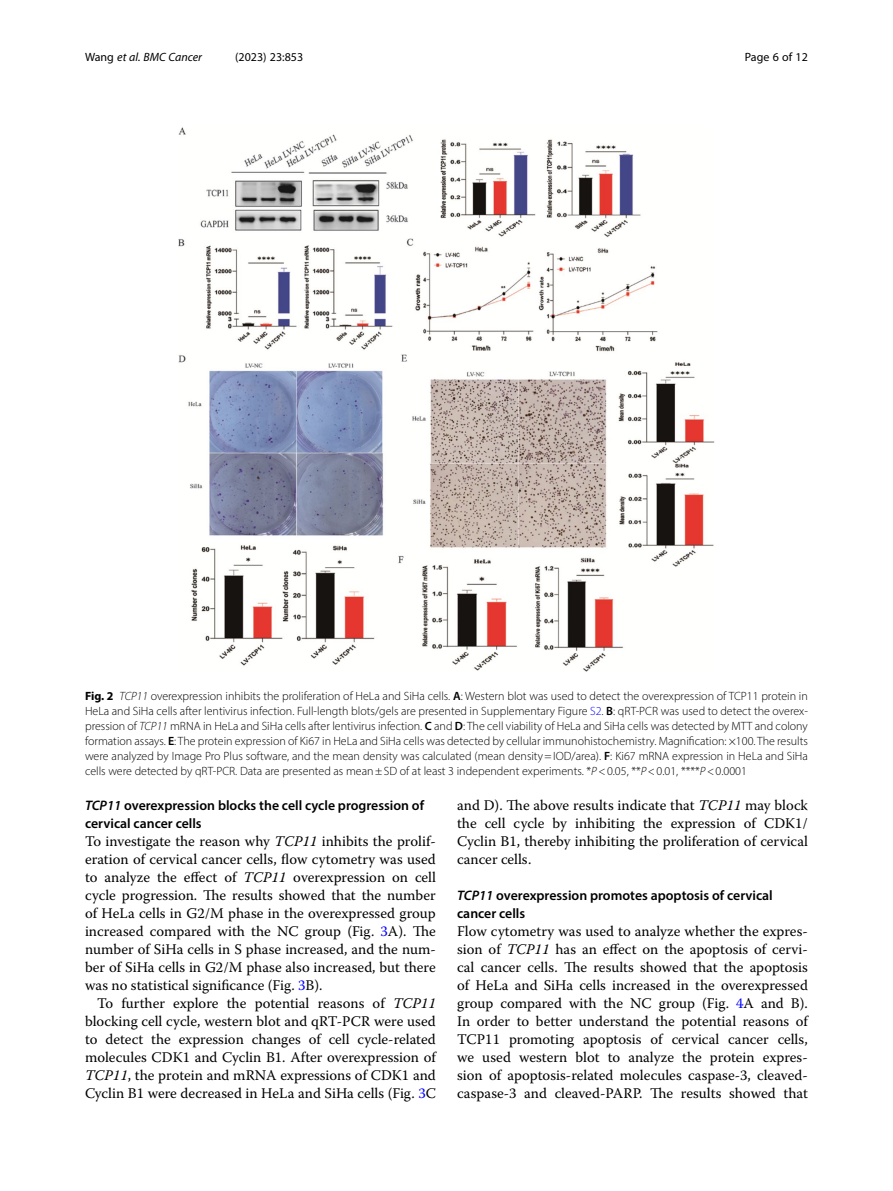
<style>
.page{position:relative;width:893px;height:1191px;background:#fff}
.page>*{position:absolute;margin:0;border:0;box-sizing:border-box;transform-origin:0 0}
.Body_Text{font:14.7px/18px "Warnock Pro";color:#000;text-align:justify}
.Body_Text_Indent{font:14.7px/18px "Warnock Pro";color:#000;text-align:justify}
.Head_2{font:600 13.8px/18px "Myriad Pro";color:#000}
.Figure_Caption{font:300 12px/15px "Myriad Pro";color:#000;text-align:justify}
.t1{font:12px "Myriad Pro";color:#000}
.t2{font:italic 12px "Myriad Pro";color:#000}
.s1{font-style:normal}
.s2{font-weight:700}
.s3{font-style:italic}
.s4{font-weight:600}
.s5{color:#00f}
</style>
<div class="page">
<img style="left:178px;top:127px;width:536px;height:545px">
<p class="t2" style="left:85px;top:50px;width:118px"><span class="s1">Wang</span> et al. BMC Cancer</p>
<p class="t1" style="left:235px;top:50px;width:70px">(2023) 23:853</p>
<p class="t1" style="left:745px;top:50px;width:65px">Page 6 of 12</p>
<p class="Figure_Caption" style="left:85px;top:688px;width:724px"><span class="s2">Fig. 2</span> <span class="s3">TCP11</span> overexpression inhibits the proliferation of HeLa and SiHa cells. <span class="s4">A</span>: Western blot was used to detect the overexpression of TCP11 protein in HeLa and SiHa cells after lentivirus infection. Full-length blots/gels are presented in Supplementary Figure <span class="s5">S2</span>. <span class="s4">B</span>: qRT-PCR was used to detect the overex&shy;pression of <span class="s3">TCP11</span> mRNA in HeLa and SiHa cells after lentivirus infection. <span class="s4">C</span> and <span class="s4">D</span>: The cell viability of HeLa and SiHa cells was detected by MTT and colony formation assays. <span class="s4">E</span>: The protein expression of Ki67 in HeLa and SiHa cells was detected by cellular immunohistochemistry. Magnification: ×100. The results were analyzed by Image Pro Plus software, and the mean density was calculated (mean density=IOD/area). <span class="s4">F</span>: Ki67 mRNA expression in HeLa and SiHa cells were detected by qRT-PCR. Data are presented as mean±SD of at least 3 independent experiments. *<span class="s3">P</span>&lt;0.05, **<span class="s3">P</span>&lt;0.01, ****<span class="s3">P</span>&lt;0.0001</p>
<p class="Head_2" style="left:85px;top:796px;width:341px"><span class="s3">TCP11</span> overexpression blocks the cell cycle progression of cervical cancer cells</p>
<p class="Body_Text" style="left:85px;top:832px;width:352px">To investigate the reason why <span class="s3">TCP11</span> inhibits the prolif&shy;eration of cervical cancer cells, flow cytometry was used to analyze the effect of <span class="s3">TCP11</span> overexpression on cell cycle progression. The results showed that the number of HeLa cells in G2/M phase in the overexpressed group increased compared with the NC group (Fig. <span class="s5">3</span>A). The number of SiHa cells in S phase increased, and the num&shy;ber of SiHa cells in G2/M phase also increased, but there was no statistical significance (Fig. <span class="s5">3</span>B).</p>
<p class="Body_Text_Indent" style="left:85px;top:994px;width:352px;text-indent:12px">To further explore the potential reasons of <span class="s3">TCP11 </span>blocking cell cycle, western blot and qRT-PCR were used to detect the expression changes of cell cycle-related molecules CDK1 and Cyclin B1. After overexpression of <span class="s3">TCP11</span>, the protein and mRNA expressions of CDK1 and Cyclin B1 were decreased in HeLa and SiHa cells (Fig. <span class="s5">3</span>C</p>
<p class="Body_Text_Indent" style="left:457px;top:796px;width:352px">and D). The above results indicate that <span class="s3">TCP11</span> may block the cell cycle by inhibiting the expression of CDK1/ Cyclin B1, thereby inhibiting the proliferation of cervical cancer cells.</p>
<p class="Head_2" style="left:457px;top:886px;width:317px"><span class="s3">TCP11</span> overexpression promotes apoptosis of cervical cancer cells</p>
<p class="Body_Text" style="left:457px;top:922px;width:352px">Flow cytometry was used to analyze whether the expres&shy;sion of <span class="s3">TCP11</span> has an effect on the apoptosis of cervi&shy;cal cancer cells. The results showed that the apoptosis of HeLa and SiHa cells increased in the overexpressed group compared with the NC group (Fig. <span class="s5">4</span>A and B).<br>In order to better understand the potential reasons of TCP11 promoting apoptosis of cervical cancer cells, we used western blot to analyze the protein expres&shy;sion of apoptosis-related molecules caspase-3, cleaved&shy;caspase-3 and cleaved-PARP. The results showed that</p>
</div>
